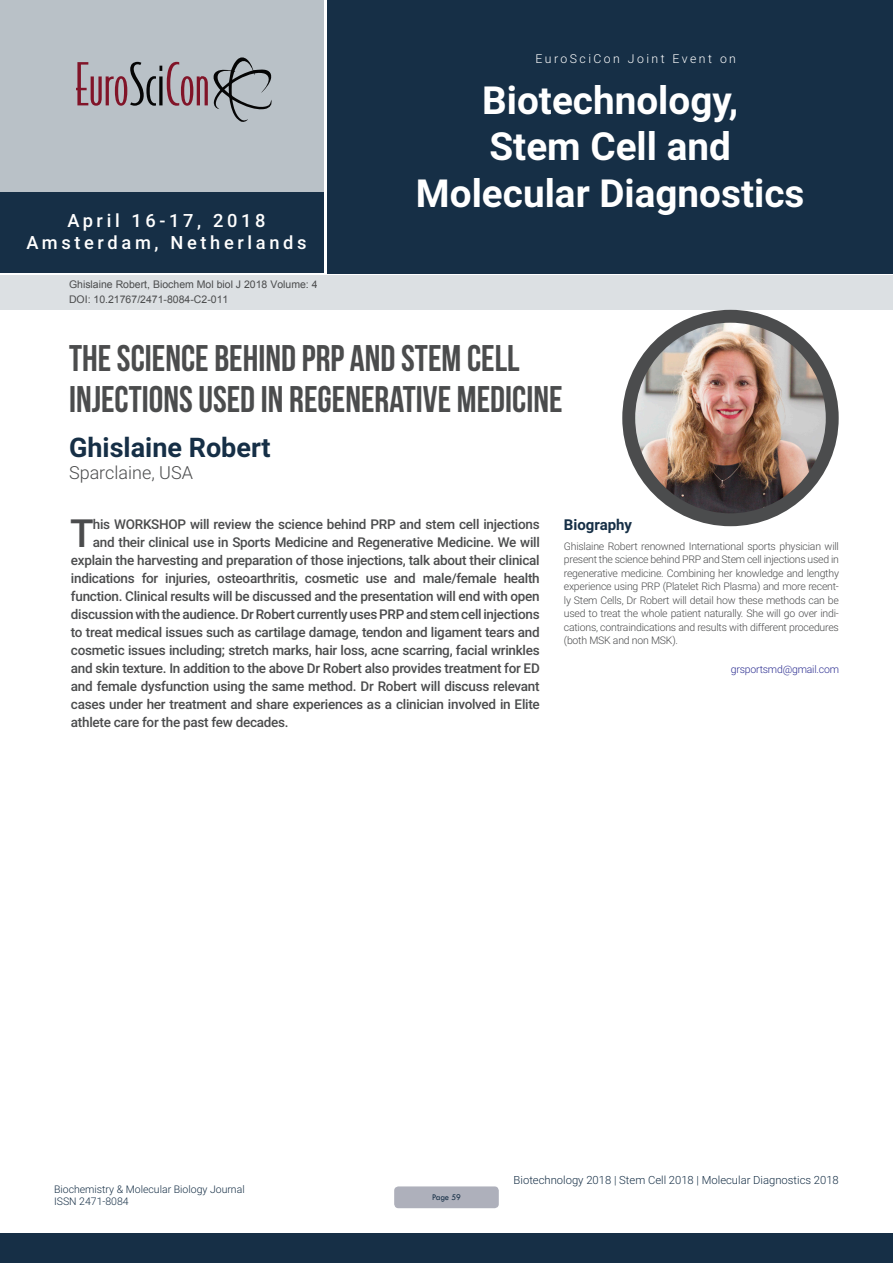
<style>
.page{position:relative;width:893px;height:1263px;background:#fff}
.page>*{position:absolute;margin:0;border:0;box-sizing:border-box;transform-origin:0 0}
.Abstract{font:500 38.85px "Roboto";color:#4b4c4d}
.t1{font:700 38.7px/46.3px "Roboto";color:#fff;text-align:center}
.t2{font:37.05px/40.8px "Bebas Neue";color:#4b4c4d}
.t3{font:700 27px "Roboto";color:#162f46}
.t4{font:500 18.3px/21.9px "Roboto";letter-spacing:.2em;color:#fff;text-align:center}
.t5{font:300 18px "Roboto";color:#4b4c4d}
.Bio_Heading{font:700 15px "Roboto";color:#162f46}
.Abstract-2{font:500 13.5px "Roboto";letter-spacing:-.02em;color:#4b4c4d}
.t6{font:300 12.3px "Roboto";letter-spacing:.2em;color:#fff}
.t7{font:300 11.25px "Roboto";color:#162f46}
.Biography{font:300 10.5px/13.5px "Roboto";letter-spacing:-.02em;color:#4b4c4d;text-align:justify}
.t8{font:10.5px/14.4px "Arial";color:#4b4c4d}
.t9{font:300 10.5px/12.6px "Roboto";color:#162f46}
.Biography-2{font:300 10.5px "Roboto";letter-spacing:-.02em;color:#2e3092}
.t10{font:9px "Tw Cen";letter-spacing:-.02em;color:#162f46;scale:.95 1}
</style>
<div class="page">
<div style="left:0;top:0;width:323px;height:193px;background:#b9c1c7"></div>
<div style="left:1px;top:193px;width:323px;height:80px;background:#162f46"></div>
<div style="left:327px;top:0;width:566px;height:273px;background:#162f46"></div>
<div style="left:1px;top:275px;width:892px;height:35px;background:#dce0e3"></div>
<svg style="left:76px;top:57px;width:196px;height:65px"></svg>
<div style="left:0;top:1233px;width:893px;height:30px;background:#162f46"></div>
<div style="left:394px;top:1186px;width:105px;height:22px;background:#aeb0bb;border-radius:4px"></div>
<img style="left:629px;top:316px;width:203px;height:204px;border-radius:102px">
<div style="left:622px;top:310px;width:217px;height:216px;border:13px solid #4b4c4d;border-radius:50%"></div>
<h3 class="t4" style="left:26px;top:209px;width:282px">April 16-17, 2018<br>Amsterdam, Netherlands</h3>
<p class="t8" style="left:69px;top:278px;width:250px">Ghislaine Robert, Biochem Mol biol J 2018 Volume: 4<br>DOI: 10.21767/2471-8084-C2-011</p>
<p class="t6" style="left:536px;top:50px;width:202px">EuroSciCon Joint Event on</p>
<h2 class="t1" style="left:416px;top:75px;width:390px">Biotechnology,<br>Stem Cell and<br>Molecular Diagnostics</h2>
<p class="t2" style="left:69px;top:337px;width:495px">THE SCIENCE BEHIND PRP AND STEM CELL<br>INJECTIONS USED IN REGENERATIVE MEDICINE</p>
<p class="t3" style="left:69px;top:429px;width:203px">Ghislaine Robert</p>
<p class="t5" style="left:69px;top:460px;width:125px">Sparclaine, USA</p>
<p class="Abstract" style="left:70px;top:506px;width:25px">T</p>
<p class="Abstract-2" style="left:93px;top:515px;width:448px">his WORKSHOP will review the science behind PRP and stem cell injections</p>
<p class="Abstract-2" style="left:93px;top:533px;width:448px">and their clinical use in Sports Medicine and Regenerative Medicine. We will</p>
<p class="Abstract-2" style="left:71px;top:551px;width:470px">explain the harvesting and preparation of those injections, talk about their clinical</p>
<p class="Abstract-2" style="left:71px;top:569px;width:470px">indications for injuries, osteoarthritis, cosmetic use and male/female health</p>
<p class="Abstract-2" style="left:71px;top:587px;width:470px">function. Clinical results will be discussed and the presentation will end with open</p>
<p class="Abstract-2" style="left:71px;top:605px;width:470px">discussion with the audience. Dr Robert currently uses PRP and stem cell injections</p>
<p class="Abstract-2" style="left:71px;top:623px;width:470px">to treat medical issues such as cartilage damage, tendon and ligament tears and</p>
<p class="Abstract-2" style="left:71px;top:641px;width:470px">cosmetic issues including; stretch marks, hair loss, acne scarring, facial wrinkles</p>
<p class="Abstract-2" style="left:71px;top:659px;width:470px">and skin texture. In addition to the above Dr Robert also provides treatment for ED</p>
<p class="Abstract-2" style="left:71px;top:677px;width:470px">and female dysfunction using the same method. Dr Robert will discuss relevant</p>
<p class="Abstract-2" style="left:71px;top:695px;width:470px">cases under her treatment and share experiences as a clinician involved in Elite</p>
<p class="Abstract-2" style="left:71px;top:713px;width:219px">athlete care for the past few decades.</p>
<p class="Bio_Heading" style="left:564px;top:514px;width:70px">Biography</p>
<p class="Biography" style="left:564px;top:539px;width:277px">Ghislaine Robert renowned International sports physician will present the science behind PRP and Stem cell injections used in regenerative medicine. Combining her knowledge and lengthy experience using PRP (Platelet Rich Plasma) and more recent&shy;ly Stem Cells, Dr Robert will detail how these methods can be used to treat the whole patient naturally. She will go over indi&shy;cations, contraindications and results with different procedures (both MSK and non MSK).</p>
<p class="Biography-2" style="left:731px;top:662px;width:110px">grsportsmd@gmail.com</p>
<p class="t9" style="left:54px;top:1182px;width:192px">Biochemistry &amp; Molecular Biology Journal<br>ISSN 2471-8084</p>
<p class="t10" style="left:432px;top:1192px;width:32px">Page 59</p>
<p class="t7" style="left:514px;top:1172px;width:327px">Biotechnology 2018 | Stem Cell 2018 | Molecular Diagnostics 2018</p>
</div>
